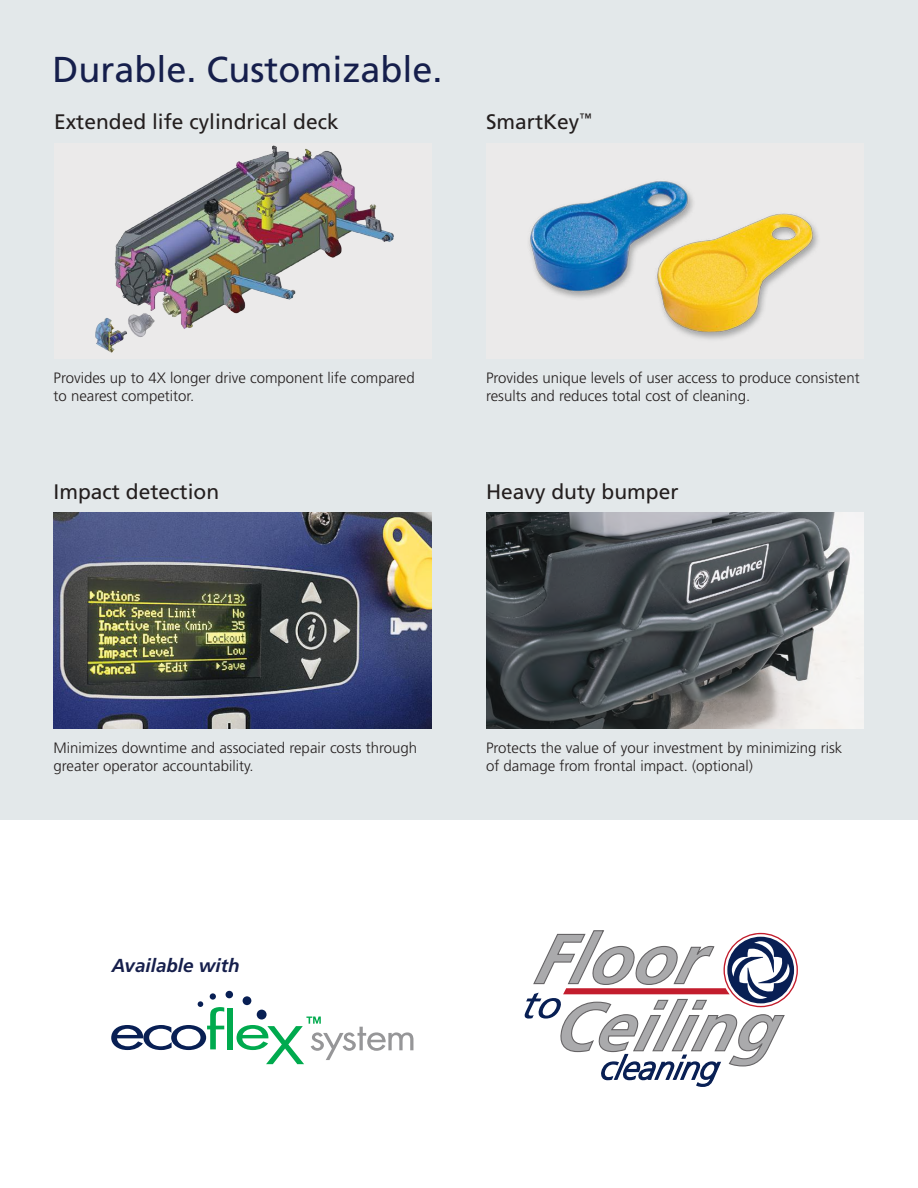
<style>
.page{position:relative;width:918px;height:1188px;background:#fff}
.page>*{position:absolute;margin:0;border:0;box-sizing:border-box;transform-origin:0 0}
.t1{font:36px "Frutiger";color:#161f4c}
.t2{font:21px "Frutiger";color:#241f1f}
.t3{font:italic 700 18.75px "Frutiger";color:#161f4c}
.t4{font:300 15px/18px "Frutiger";color:#241f1f}
</style>
<div class="page">
<div style="left:0;top:0;width:918px;height:820px;background:#e3e8ea"></div>
<img style="left:54px;top:513px;width:378px;height:216px">
<div style="left:54px;top:143px;width:378px;height:216px;background:#ebeaea"></div>
<div style="left:486px;top:143px;width:378px;height:216px;background:#ebeaea"></div>
<img style="left:486px;top:513px;width:378px;height:216px">
<img style="left:95px;top:145px;width:299px;height:208px">
<img style="left:529px;top:181px;width:289px;height:158px">
<svg style="left:525px;top:930px;width:273px;height:157px"></svg>
<div style="left:228px;top:1008px;width:5px;height:41px;background:#00aa4e"></div>
<svg style="left:111px;top:1001px;width:113px;height:49px"></svg>
<div style="left:210px;top:993px;width:6px;height:7px;background:#081f54;border-radius:50%"></div>
<div style="left:226px;top:991px;width:7px;height:7px;background:#081f54;border-radius:50%"></div>
<div style="left:243px;top:996px;width:8px;height:9px;background:#081f54;border-radius:50%"></div>
<div style="left:257px;top:1010px;width:10px;height:10px;background:#081f54;border-radius:50%"></div>
<svg style="left:237px;top:1017px;width:176px;height:47px"></svg>
<h1 class="t1" style="left:52px;top:48px;width:392px">Durable. Customizable.</h1>
<h2 class="t2" style="left:54px;top:109px;width:286px">Extended life cylindrical deck</h2>
<h2 class="t2" style="left:486px;top:109px;width:107px">SmartKey<sup>™</sup></h2>
<p class="t4" style="left:54px;top:369px;width:363px">Provides up to 4X longer drive component life compared to nearest competitor.</p>
<h2 class="t2" style="left:54px;top:479px;width:167px">Impact detection</h2>
<p class="t4" style="left:486px;top:369px;width:375px">Provides unique levels of user access to produce consistent results and reduces total cost of cleaning.</p>
<h2 class="t2" style="left:486px;top:479px;width:194px">Heavy duty bumper</h2>
<p class="t4" style="left:54px;top:739px;width:365px">Minimizes downtime and associated repair costs through greater operator accountability.</p>
<p class="t4" style="left:486px;top:739px;width:358px">Protects the value of your investment by minimizing risk of damage from frontal impact. (optional)</p>
<p class="t3" style="left:112px;top:955px;width:129px">Available with</p>
</div>
